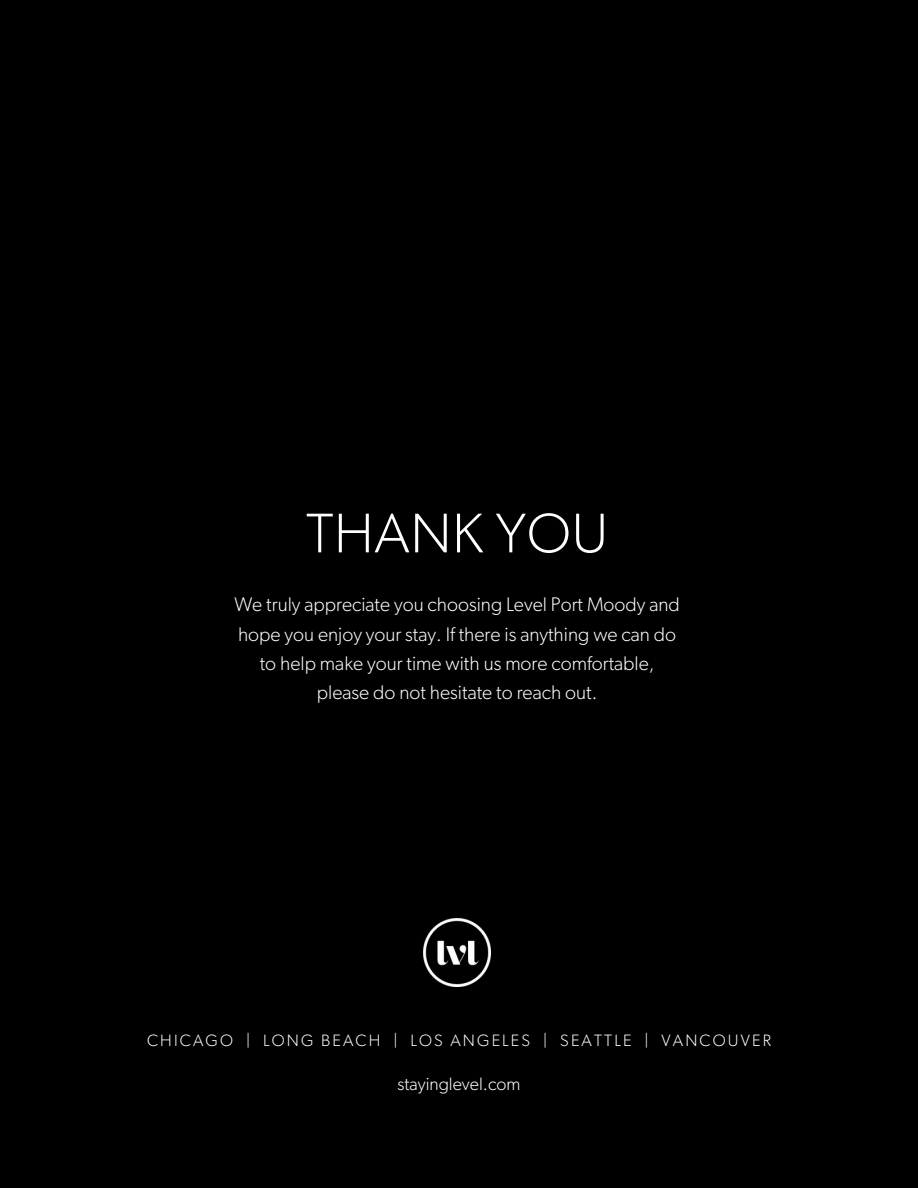
<style>
.page{position:relative;width:918px;height:1188px;background:#000}
.page>*{position:absolute;margin:0;border:0;box-sizing:border-box;transform-origin:0 0}
.t1{font:300 55.95px "Gibson";letter-spacing:.015em;color:#fff}
.t2{font:300 19.8px/29.2px "Gibson";color:#fff;text-align:center}
.t3{font:300 18px "Gibson";color:#fff}
.t4{font:300 16.5px "Gibson";letter-spacing:.13em;color:#fff}
</style>
<div class="page">
<img style="left:423px;top:919px;width:68px;height:67px">
<p class="t1" style="left:306px;top:509px;width:303px">THANK YOU</p>
<p class="t2" style="left:234px;top:591px;width:447px">We truly appreciate you choosing Level Port Moody and hope you enjoy your stay. If there is anything we can do to help make your time with us more comfortable, please do not hesitate to reach out.</p>
<h2 class="t4" style="left:147px;top:1033px;width:625px">CHICAGO | LONG BEACH | LOS ANGELES | SEATTLE | VANCOUVER</h2>
<h2 class="t3" style="left:398px;top:1076px;width:124px">stayinglevel.com</h2>
</div>
